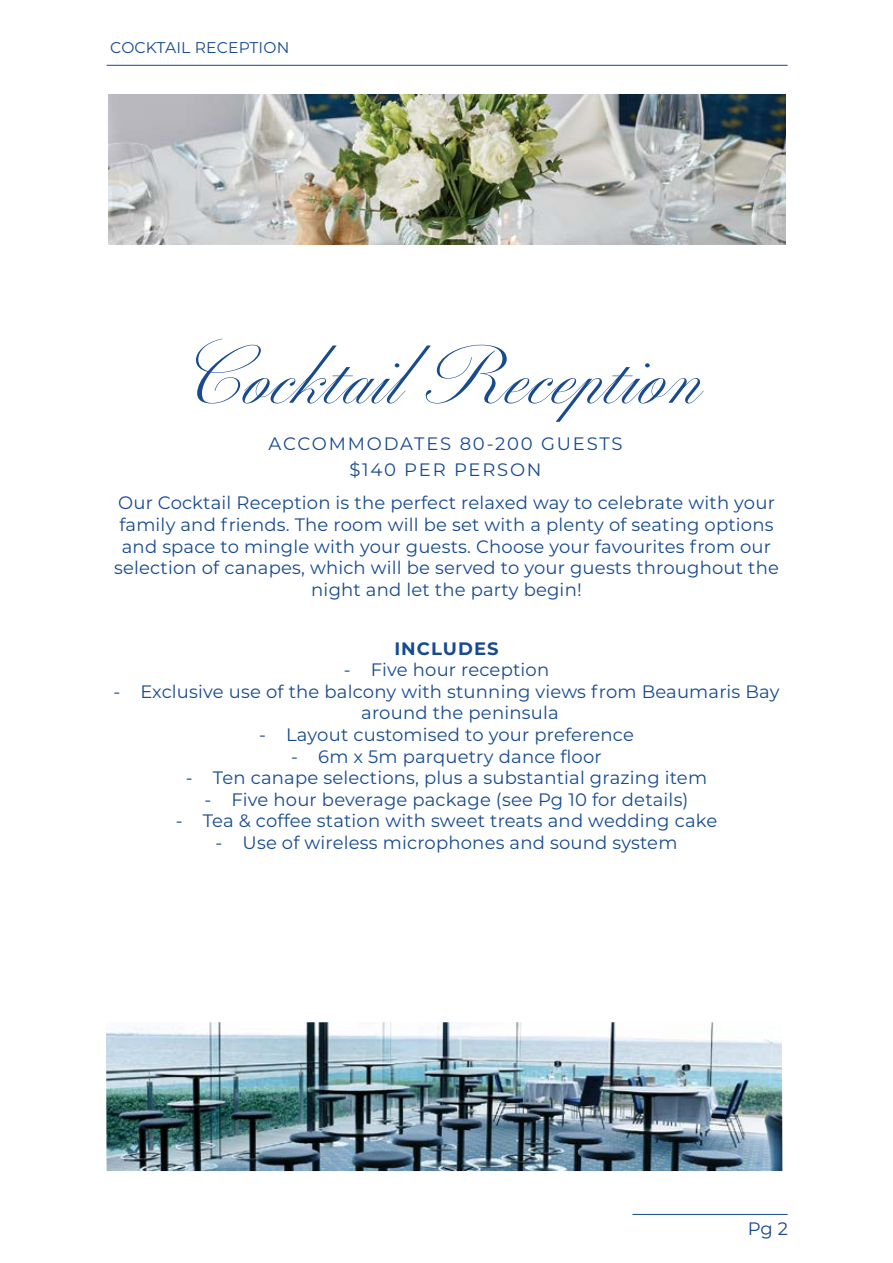
<style>
.page{position:relative;width:893px;height:1263px;background:#fff}
.page>*{position:absolute;margin:0;border:0;box-sizing:border-box;transform-origin:0 0}
.t1{font:76.35px "Altesse Std Regular 64 pt";color:#174a8f;scale:1.13 1}
.t2{font:18px/21.6px "Montserrat";letter-spacing:.01em;color:#174a8f;text-align:center}
.t3{font:18px/26.2px "Montserrat";letter-spacing:.1em;color:#174a8f;text-align:center}
.t4{font:700 18px "Montserrat";letter-spacing:.06em;color:#174a8f}
.t5{font:15.6px "Montserrat";letter-spacing:.01em;color:#174a8f}
</style>
<div class="page">
<hr style="left:632px;top:1214px;width:156px;height:1px;background:#174a8f">
<hr style="left:107px;top:65px;width:681px;height:1px;background:#174a8f">
<img style="left:109px;top:95px;width:677px;height:149px">
<img style="left:106px;top:1022px;width:676px;height:149px">
<p class="t5" style="left:110px;top:37px;width:181px">COCKTAIL RECEPTION</p>
<h1 class="t1" style="left:189px;top:329px;width:456px">Cocktail Reception</h1>
<p class="t3" style="left:268px;top:430px;width:355px">ACCOMMODATES 80-200 GUESTS $140 PER PERSON</p>
<p class="t2" style="left:114px;top:491px;width:666px">Our Cocktail Reception is the perfect relaxed way to celebrate with your family and friends. The room will be set with a plenty of seating options and space to mingle with your guests. Choose your favourites from our selection of canapes, which will be served to your guests throughout the night and let the party begin!</p>
<p class="t4" style="left:394px;top:635px;width:106px">INCLUDES</p>
<p class="t2" style="left:344px;top:658px;width:207px">- Five hour reception</p>
<p class="t2" style="left:361px;top:680px;width:420px;text-align:left;text-indent:-248px">- Exclusive use of the balcony with stunning views from Beaumaris Bay around the peninsula</p>
<p class="t2" style="left:259px;top:723px;width:376px">- Layout customised to your preference</p>
<p class="t2" style="left:291px;top:745px;width:312px">- 6m x 5m parquetry dance floor</p>
<p class="t2" style="left:186px;top:766px;width:523px">- Ten canape selections, plus a substantial grazing item</p>
<p class="t2" style="left:204px;top:788px;width:486px">- Five hour beverage package (see Pg 10 for details)</p>
<p class="t2" style="left:176px;top:809px;width:543px">- Tea &amp; coffee station with sweet treats and wedding cake</p>
<p class="t2" style="left:216px;top:831px;width:463px">- Use of wireless microphones and sound system</p>
<p class="t2" style="left:748px;top:1217px;width:42px">Pg 2</p>
</div>
